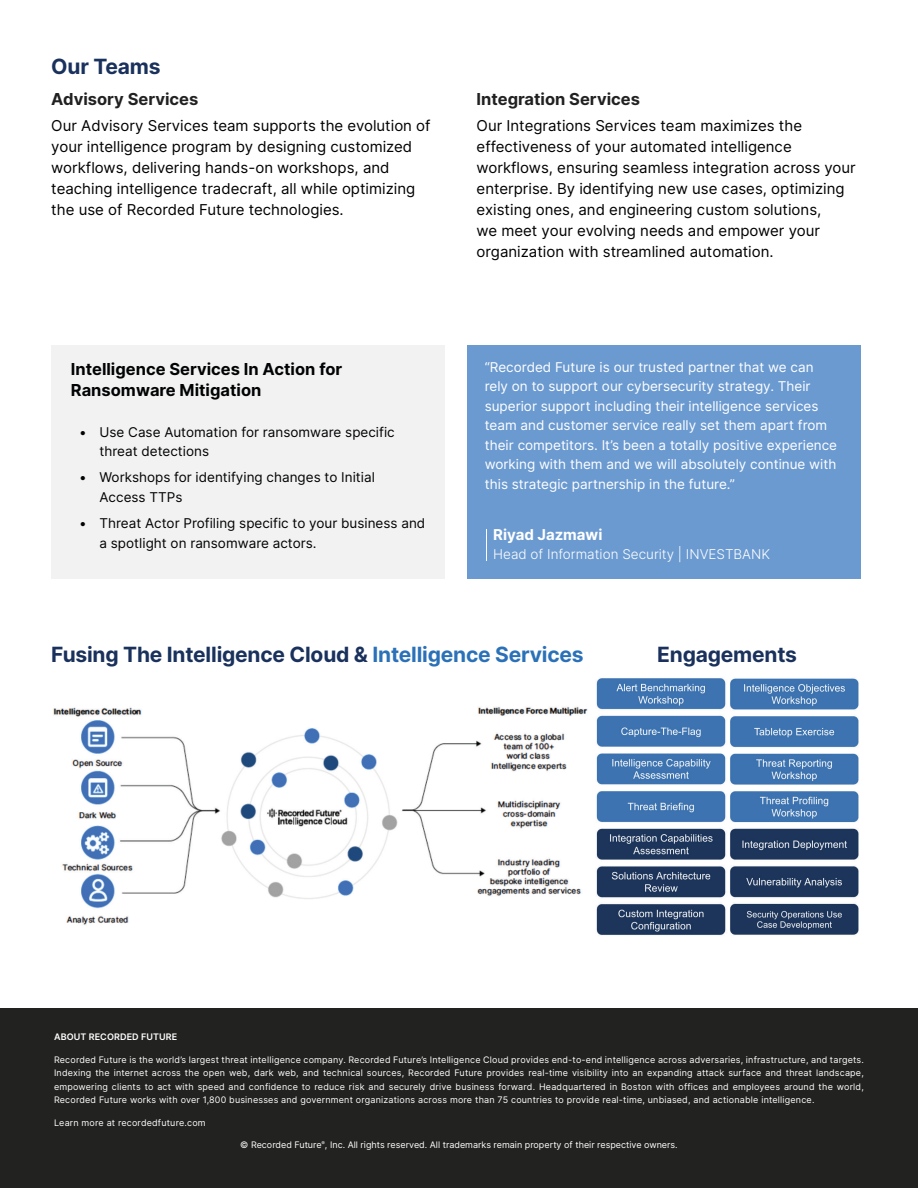
<style>
.page{position:relative;width:918px;height:1188px;background:#fff}
.page>*{position:absolute;margin:0;border:0;box-sizing:border-box;transform-origin:0 0}
.t1{font:700 21px "Inter";letter-spacing:-.01em;color:#19315c}
.t2{font:700 16.5px/21px "Inter";color:#020304}
.t3{font:700 16.5px "Inter";color:#212121}
.t4{font:15px/21px "Inter";color:#000}
.t5{font:700 15px "Inter";color:#fff}
.t6{font:13.5px/19.5px "Inter";color:#fff}
.t7{font:13.5px/19.5px "Inter";color:#020304}
.t8{font:300 13.5px "Inter";color:#fff}
.t9{font:9px/13.5px "Inter";color:#fff;text-align:justify}
.t10{font:9px "Inter";letter-spacing:.02em;color:#fff}
.t11{font:600 9px "Inter";letter-spacing:.01em;color:#fff}
.s1{color:#2b71b8}
</style>
<div class="page">
<div style="left:51px;top:345px;width:394px;height:234px;background:#f2f2f2"></div>
<div style="left:467px;top:345px;width:394px;height:234px;background:#6b9ad1"></div>
<hr style="left:486px;top:529px;width:1px;height:31px;background:#fff">
<div style="left:0;top:1008px;width:918px;height:180px;background:#222221"></div>
<img style="left:53px;top:678px;width:806px;height:257px">
<h1 class="t1" style="left:51px;top:51px;width:111px">Our Teams</h1>
<h2 class="t3" style="left:51px;top:87px;width:149px">Advisory Services</h2>
<p class="t4" style="left:51px;top:115px;width:381px">Our Advisory Services team supports the evolution of your intelligence program by designing customized workflows, delivering hands-on workshops, and teaching intelligence tradecraft, all while optimizing the use of Recorded Future technologies.</p>
<h2 class="t2" style="left:71px;top:358px;width:273px">Intelligence Services In Action for<br>Ransomware Mitigation</h2>
<h3 class="t7" style="left:99px;top:422px;width:297px;text-indent:-20px">• Use Case Automation for ransomware specific threat detections</h3>
<h3 class="t7" style="left:99px;top:467px;width:277px;text-indent:-20px">• Workshops for identifying changes to Initial<br>Access TTPs</h3>
<h3 class="t7" style="left:99px;top:513px;width:327px;text-indent:-20px">• Threat Actor Profiling specific to your business and a spotlight on ransomware actors.</h3>
<h2 class="t3" style="left:477px;top:87px;width:165px">Integration Services</h2>
<p class="t4" style="left:477px;top:115px;width:381px">Our Integrations Services team maximizes the effectiveness of your automated intelligence workflows, ensuring seamless integration across your enterprise. By identifying new use cases, optimizing existing ones, and engineering custom solutions,<br>we meet your evolving needs and empower your organization with streamlined automation.</p>
<p class="t6" style="left:485px;top:357px;width:354px">“Recorded Future is our trusted partner that we can rely on to support our cybersecurity strategy. Their superior support including their intelligence services team and customer service really set them apart from their competitors. It’s been a totally positive experience working with them and we will absolutely continue with this strategic partnership in the future.”</p>
<h3 class="t5" style="left:493px;top:523px;width:111px">Riyad Jazmawi</h3>
<h3 class="t8" style="left:493px;top:545px;width:278px">Head of Information Security | INVESTBANK</h3>
<h1 class="t1" style="left:51px;top:639px;width:534px">Fusing The Intelligence Cloud &amp; <span class="s1">Intelligence Services</span></h1>
<h1 class="t1" style="left:657px;top:639px;width:141px">Engagements</h1>
<p class="t11" style="left:54px;top:1031px;width:125px">ABOUT RECORDED FUTURE</p>
<p class="t9" style="left:54px;top:1053px;width:811px">Recorded Future is the world’s largest threat intelligence company. Recorded Future’s Intelligence Cloud provides end-to-end intelligence across adversaries, infrastructure, and targets.<br>Indexing the internet across the open web, dark web, and technical sources, Recorded Future provides real-time visibility into an expanding attack surface and threat landscape, empowering clients to act with speed and confidence to reduce risk and securely drive business forward. Headquartered in Boston with offices and employees around the world, Recorded Future works with over 1,800 businesses and government organizations across more than 75 countries to provide real-time, unbiased, and actionable intelligence.</p>
<p class="t10" style="left:54px;top:1116px;width:153px">Learn more at recordedfuture.com</p>
<p class="t9" style="left:240px;top:1138px;width:439px">© Recorded Future<sup>®</sup>, Inc. All rights reserved. All trademarks remain property of their respective owners.</p>
</div>
